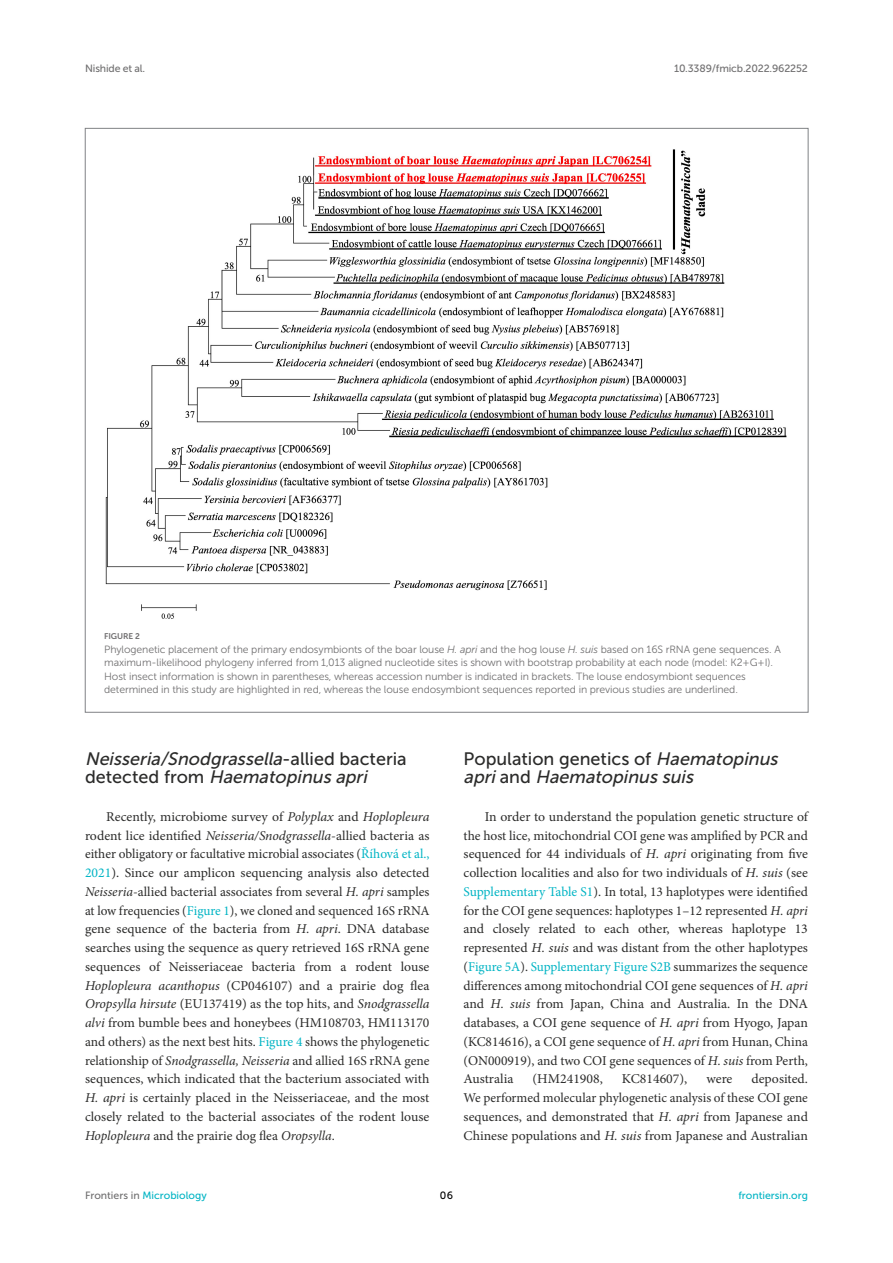
<style>
.page{position:relative;width:893px;height:1263px;background:#fff}
.page>*{position:absolute;margin:0;border:0;box-sizing:border-box;transform-origin:0 0}
.HEAD_2{font:italic 18px/18.8px "Museo Sans 500";color:#2b2b2a}
.TEXT_FLUSH{font:13.5px/18.8px "Minion Pro";color:#2b2b2a;text-align:justify}
.FIG_LEG{font:10.5px/13.5px "Museo Sans 300";letter-spacing:-.01em;color:#706f70}
.t1{font:10.5px "Museo Sans 500";color:#00b4c4}
.t2{font:10.5px "Museo Sans 500";letter-spacing:-.015em;color:#706f70}
.t3{font:10.5px "Museo Sans 500";color:#000}
.FIG_HD{font:8.25px "Museo Sans 700";letter-spacing:-.01em;color:#706f70}
.s1{font-style:italic}
.s2{font-style:normal}
.s3{color:#00b4c4}
.s4{color:#706f70}
</style>
<div class="page">
<img style="left:105px;top:149px;width:682px;height:470px">
<p class="t2" style="left:85px;top:63px;width:62px">Nishide et al.</p>
<p class="t2" style="left:674px;top:63px;width:135px">10.3389/fmicb.2022.962252</p>
<p class="FIG_HD" style="left:104px;top:632px;width:37px">FIGURE 2</p>
<p class="FIG_LEG" style="left:104px;top:642px;width:678px">Phylogenetic placement of the primary endosymbionts of the boar louse <span class="s1">H. apri</span> and the hog louse <span class="s1">H. suis</span> based on 16S rRNA gene sequences. A maximum-likelihood phylogeny inferred from 1,013 aligned nucleotide sites is shown with bootstrap probability at each node (model: K2 + G + I).<br>Host insect information is shown in parentheses, whereas accession number is indicated in brackets. The louse endosymbiont sequences determined in this study are highlighted in red, whereas the louse endosymbiont sequences reported in previous studies are underlined.</p>
<p class="HEAD_2" style="left:85px;top:749px;width:323px">Neisseria/Snodgrassella<span class="s2">- a l l i e d b a c t e r i a d e t e c t e d f r o m</span> Haematopinus apri</p>
<p class="TEXT_FLUSH" style="left:85px;top:807px;width:346px;text-indent:21px">Recently, microbiome survey of <span class="s1">Polyplax</span> and <span class="s1">Hoplopleura </span>rodent lice identified <span class="s1">Neisseria/Snodgrassella</span>-allied bacteria as either obligatory or facultative microbial associates (<span class="s3">Říhová et al., 2021</span>). Since our amplicon sequencing analysis also detected <span class="s1">Neisseria</span>-allied bacterial associates from several <span class="s1">H. apri</span> samples at low frequencies (<span class="s3">Figure 1</span>), we cloned and sequenced 16S rRNA gene sequence of the bacteria from <span class="s1">H. apri</span>. DNA database searches using the sequence as query retrieved 16S rRNA gene sequences of Neisseriaceae bacteria from a rodent louse <span class="s1">Hoplopleura acanthopus</span> (CP046107) and a prairie dog flea <span class="s1">Oropsylla hirsute</span> (EU137419) as the top hits, and <span class="s1">Snodgrassella alvi</span> from bumble bees and honeybees (HM108703, HM113170 and others) as the next best hits. <span class="s3">Figure 4</span> shows the phylogenetic relationship of <span class="s1">Snodgrassella, Neisseria</span> and allied 16S rRNA gene sequences, which indicated that the bacterium associated with <span class="s1">H. apri</span> is certainly placed in the Neisseriaceae, and the most closely related to the bacterial associates of the rodent louse <span class="s1">Hoplopleura</span> and the prairie dog flea <span class="s1">Oropsylla</span>.</p>
<p class="HEAD_2" style="left:463px;top:749px;width:320px"><span class="s2">Population genetics of</span> Haematopinus apri<span class="s2">a n d</span> Haematopinus suis</p>
<p class="TEXT_FLUSH" style="left:463px;top:807px;width:346px;text-indent:21px">In order to understand the population genetic structure of the host lice, mitochondrial COI gene was amplified by PCR and sequenced for 44 individuals of <span class="s1">H. apri</span> originating from five collection localities and also for two individuals of <span class="s1">H. suis</span> (see <span class="s3">Supplementary Table S1</span>). In total, 13 haplotypes were identified for the COI gene sequences: haplotypes 1–12 represented <span class="s1">H. apri </span>and closely related to each other, whereas haplotype 13 represented <span class="s1">H. suis</span> and was distant from the other haplotypes (<span class="s3">Figure 5A</span>). <span class="s3">Supplementary Figure S2B</span> summarizes the sequence differences among mitochondrial COI gene sequences of <span class="s1">H. apri </span>and <span class="s1">H. suis</span> from Japan, China and Australia. In the DNA databases, a COI gene sequence of <span class="s1">H. apri</span> from Hyogo, Japan (KC814616), a COI gene sequence of <span class="s1">H. apri</span> from Hunan, China (ON000919), and two COI gene sequences of <span class="s1">H. suis</span> from Perth, Australia</p>
<p class="TEXT_FLUSH" style="left:463px;top:1070px;width:346px;text-indent:288px">deposited.<br>We performed molecular phylogenetic analysis of these COI gene sequences, and demonstrated that <span class="s1">H. apri</span> from Japanese and Chinese populations and <span class="s1">H. suis</span> from Japanese and Australian</p>
<p class="TEXT_FLUSH" style="left:532px;top:1070px;width:72px">(HM241908,</p>
<p class="TEXT_FLUSH" style="left:622px;top:1070px;width:67px">KC814607),</p>
<p class="TEXT_FLUSH" style="left:706px;top:1070px;width:27px">were</p>
<p class="t1" style="left:85px;top:1190px;width:123px"><span class="s4">Frontiers in</span> Microbiology</p>
<p class="t3" style="left:440px;top:1190px;width:15px">06</p>
<p class="t1" style="left:738px;top:1190px;width:71px">frontiersin.org</p>
</div>
